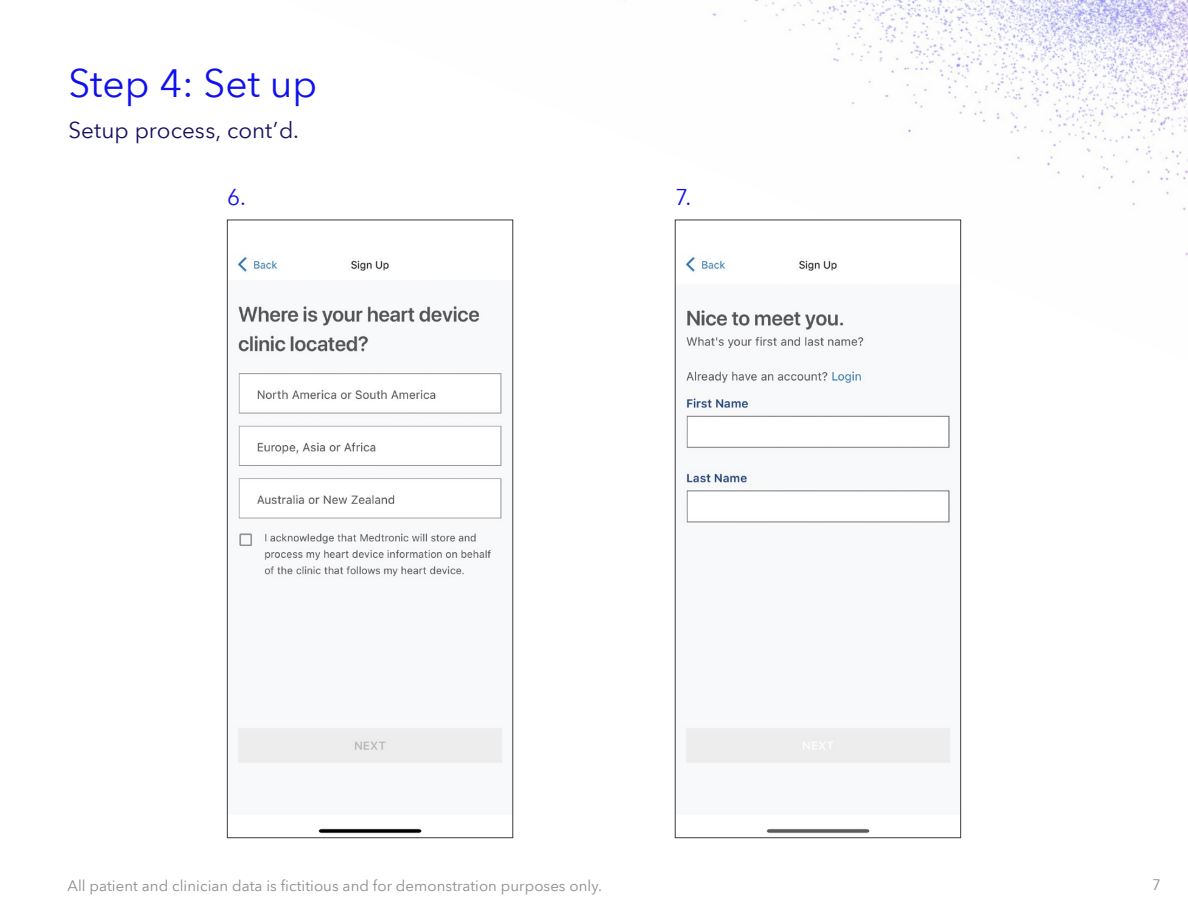
<style>
.page{position:relative;width:1188px;height:918px;background:#fff}
.page>*{position:absolute;margin:0;border:0;box-sizing:border-box;transform-origin:0 0}
.t1{font:39px "Avenir Next World";color:#1010eb}
.t2{font:22.5px "Avenir Next World";color:#170f5f}
.t3{font:22.5px "Avenir Next World";color:#1010eb}
.t4{font:15px "Avenir Next World";letter-spacing:.005em;color:#8a8c8e}
</style>
<div class="page">
<img style="left:276px;top:0;width:912px;height:366px">
<img style="left:236px;top:222px;width:275px;height:612px">
<div style="left:227px;top:220px;width:286px;height:618px;border:1px solid #3c3c3c"></div>
<img style="left:677px;top:222px;width:282px;height:611px">
<div style="left:675px;top:220px;width:286px;height:618px;border:1px solid #3c3c3c"></div>
<h1 class="t1" style="left:68px;top:52px;width:250px">Step 4: Set up</h1>
<h2 class="t2" style="left:68px;top:112px;width:232px">Setup process, cont’d.</h2>
<h2 class="t3" style="left:227px;top:179px;width:20px">6.</h2>
<h2 class="t3" style="left:675px;top:179px;width:18px">7.</h2>
<p class="t4" style="left:68px;top:873px;width:536px">All patient and clinician data is fictitious and for demonstration purposes only.</p>
<p class="t4" style="left:1152px;top:873px;width:10px">7</p>
</div>
